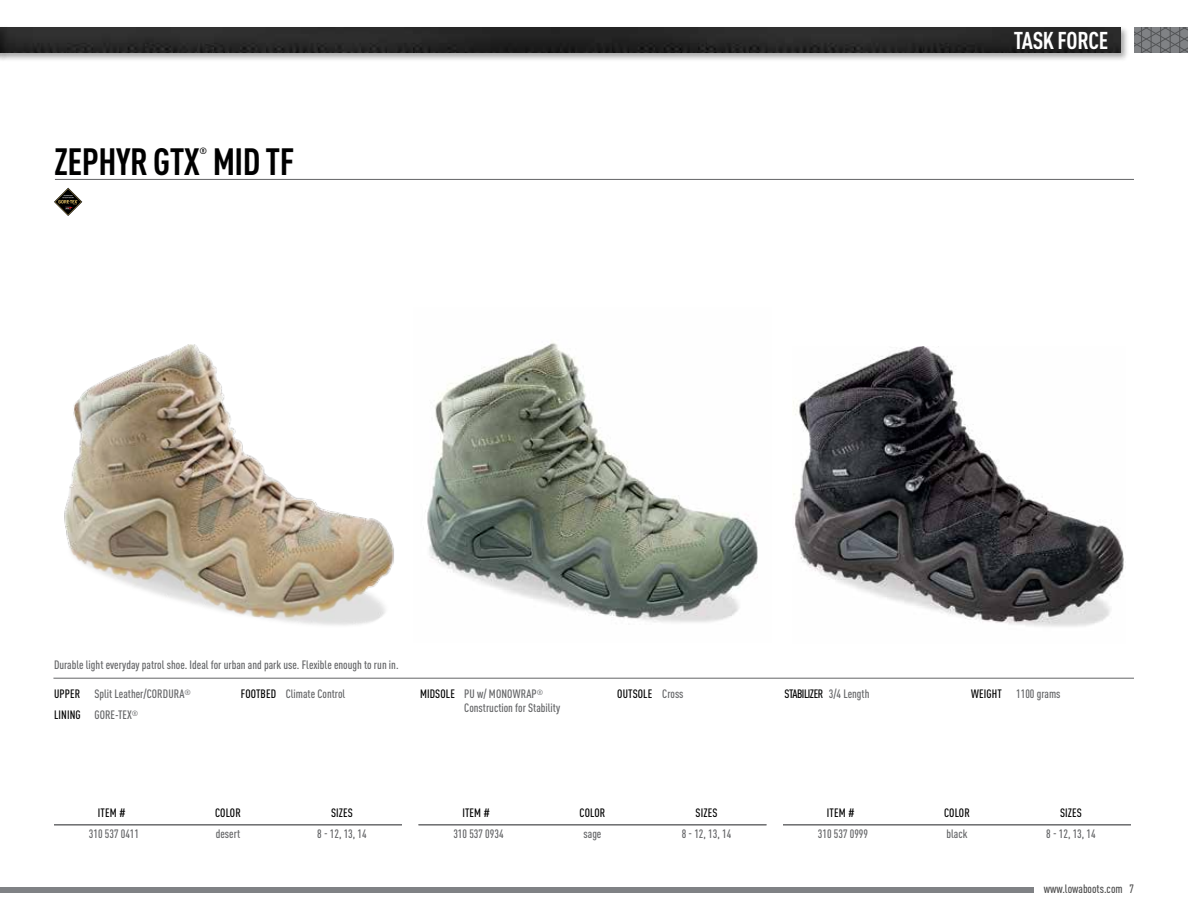
<style>
.page{position:relative;width:1188px;height:918px;background:#fff}
.page>*{position:absolute;margin:0;border:0;box-sizing:border-box;transform-origin:0 0}
.t1{font:700 condensed 37.5px "DIN Pro";color:#000}
.t2{font:700 condensed 24px "DIN Pro";color:#fff}
.t3{font:500 condensed 12px/21px "DIN Pro";color:#636466}
.t4{font:500 condensed 12px "DIN Pro";letter-spacing:.005em;color:#000}
.t5{font:700 condensed 9px "DIN Pro";color:#000}
.s1{color:#000}
.s2{color:#636466}
</style>
<div class="page">
<svg style="left:1134px;top:27px;width:54px;height:25px"></svg>
<div style="left:0;top:26px;width:1130px;height:36px;background:#000;opacity:.35"></div>
<img style="left:10px;top:27px;width:1110px;height:25px">
<div style="left:0;top:26px;width:10px;height:36px;background:#000;opacity:.35"></div>
<svg style="left:0;top:27px;width:1px;height:25px"></svg>
<div style="left:0;top:887px;width:1034px;height:5px;background:#808285"></div>
<hr style="left:53px;top:678px;width:1081px;height:1px;background:#636466">
<img style="left:425px;top:343px;width:333px;height:280px">
<hr style="left:54px;top:825px;width:348px;height:1px;background:#636466">
<hr style="left:418px;top:825px;width:348px;height:1px;background:#636466">
<hr style="left:783px;top:825px;width:348px;height:1px;background:#636466">
<hr style="left:55px;top:179px;width:1079px;height:1px;background:#636466">
<svg style="left:54px;top:188px;width:28px;height:28px"></svg>
<img style="left:64px;top:344px;width:330px;height:282px">
<img style="left:793px;top:347px;width:333px;height:280px">
<p class="t5" style="left:199px;top:146px;width:9px">®</p>
<h1 class="t1" style="left:54px;top:139px;width:17px">ZEPHYR</h1>
<h1 class="t1" style="left:153px;top:139px;width:143px">GTX MID TF</h1>
<h2 class="t2" style="left:1014px;top:26px;width:11px">TASK</h2>
<h2 class="t2" style="left:1058px;top:26px;width:11px">FORCE</h2>
<p class="t3" style="left:54px;top:654px;width:346px">Durable light everyday patrol shoe. Ideal for urban and park use. Flexible enough to run in.</p>
<p class="t3" style="left:54px;top:683px;width:138px"><span class="s1">upper</span> Split Leather/Cordura<sup>®<br></sup><span class="s1">Lining</span> GORE-TEX<sup>®</sup></p>
<p class="t4" style="left:420px;top:686px;width:13px">midsole</p>
<p class="t3" style="left:464px;top:683px;width:32px">PU w/ Monow</p>
<p class="t4" style="left:241px;top:686px;width:31px">footbed</p>
<p class="t3" style="left:286px;top:683px;width:61px">Climate Control</p>
<p class="t4" style="left:617px;top:686px;width:17px">outsole</p>
<p class="t3" style="left:662px;top:683px;width:23px">Cross</p>
<p class="t4" style="left:785px;top:686px;width:86px">stabilizer <span class="s2">3/4 Length</span></p>
<p class="t4" style="left:971px;top:686px;width:31px">weight</p>
<p class="t3" style="left:1016px;top:683px;width:46px">1100 grams</p>
<p class="t3" style="left:464px;top:686px;width:97px;line-height:14.4px;text-indent:57px">rap<sup>®<br></sup>Construction for Stability</p>
<p class="t4" style="left:98px;top:806px;width:29px">Item #</p>
<p class="t4" style="left:215px;top:806px;width:27px">Color</p>
<p class="t4" style="left:331px;top:806px;width:18px">sizes</p>
<p class="t3" style="left:89px;top:823px;width:52px">310 537 0411</p>
<p class="t3" style="left:216px;top:823px;width:26px">desert</p>
<p class="t3" style="left:317px;top:823px;width:51px">8 - 12, 13, 14</p>
<p class="t4" style="left:462px;top:806px;width:29px">Item #</p>
<p class="t4" style="left:580px;top:806px;width:27px">Color</p>
<p class="t4" style="left:696px;top:806px;width:18px">sizes</p>
<p class="t3" style="left:453px;top:823px;width:52px">310 537 0934</p>
<p class="t3" style="left:584px;top:823px;width:19px">sage</p>
<p class="t3" style="left:682px;top:823px;width:51px">8 - 12, 13, 14</p>
<p class="t4" style="left:827px;top:806px;width:29px">Item #</p>
<p class="t4" style="left:944px;top:806px;width:27px">Color</p>
<p class="t4" style="left:1060px;top:806px;width:18px">sizes</p>
<p class="t3" style="left:818px;top:823px;width:52px">310 537 0999</p>
<p class="t3" style="left:947px;top:823px;width:22px">black</p>
<p class="t3" style="left:1046px;top:823px;width:51px">8 - 12, 13, 14</p>
<p class="t4" style="left:1044px;top:881px;width:92px">www.lowaboots.com 7</p>
</div>
